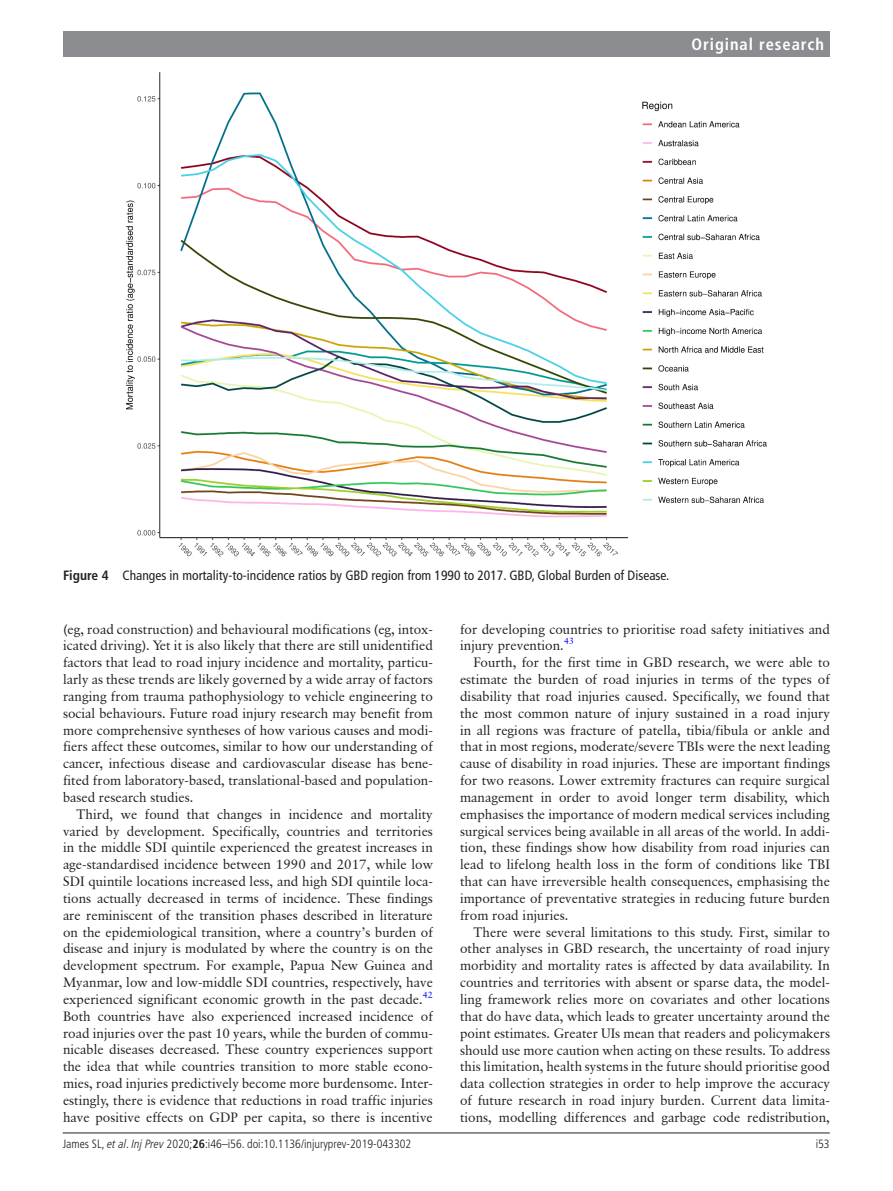
<style>
.page{position:relative;width:893px;height:1191px;background:#fff}
.page>*{position:absolute;margin:0;border:0;box-sizing:border-box;transform-origin:0 0}
.t1{font:700 condensed 16.5px "Frutiger LT Pro";letter-spacing:.055em;color:#fff}
.t2{font:13.5px/16.8px "Classical Garamond BT";color:#231f20;text-align:justify}
.t3{font:condensed 13.5px "Frutiger LT Pro";color:#231f20}
.t4{font:300 condensed 12px "Frutiger LT Pro";color:#231f20}
.t5{font:9px "Classical Garamond BT";color:#00f}
.s1{font-weight:700}
.s2{font-style:italic}
</style>
<div class="page">
<hr style="left:63px;top:1132px;width:767px;height:1px;background:#231f20">
<div style="left:63px;top:31px;width:767px;height:25px;background:#8a8c8f"></div>
<img style="left:126px;top:72px;width:641px;height:484px">
<p class="t1" style="left:692px;top:34px;width:134px">Original research</p>
<p class="t3" style="left:63px;top:567px;width:608px"><span class="s1">Figure 4</span> Changes in mortality-to-incidence ratios by GBD region from 1990 to 2017. GBD, Global Burden of Disease.</p>
<p class="t2" style="left:63px;top:620px;width:371px">(eg, road construction) and behavioural modifications (eg, intox&shy;icated driving). Yet it is also likely that there are still unidentified factors that lead to road injury incidence and mortality, particu&shy;larly as these trends are likely governed by a wide array of factors ranging from trauma pathophysiology to vehicle engineering to social behaviours. Future road injury research may benefit from more comprehensive syntheses of how various causes and modi&shy;fiers affect these outcomes, similar to how our understanding of cancer, infectious disease and cardiovascular disease has bene&shy;fited from laboratory-based, translational-based and population&shy;based research studies.</p>
<p class="t2" style="left:63px;top:805px;width:371px;text-indent:14px">Third, we found that changes in incidence and mortality varied by development. Specifically, countries and territories in the middle SDI quintile experienced the greatest increases in age-standardised incidence between 1990 and 2017, while low SDI quintile locations increased less, and high SDI quintile loca&shy;tions actually decreased in terms of incidence. These findings are reminiscent of the transition phases described in literature on the epidemiological transition, where a country’s burden of disease and injury is modulated by where the country is on the development spectrum. For example, Papua New Guinea and Myanmar, low and low-middle SDI countries, respectively, have experienced significant economic growth in the past decade.</p>
<p class="t5" style="left:423px;top:989px;width:11px">42</p>
<p class="t2" style="left:63px;top:1007px;width:371px">Both countries have also experienced increased incidence of road injuries over the past 10 years, while the burden of commu&shy;nicable diseases decreased. These country experiences support the idea that while countries transition to more stable econo&shy;mies, road injuries predictively become more burdensome. Inter&shy;estingly, there is evidence that reductions in road traffic injuries have positive effects on GDP per capita, so there is incentive</p>
<p class="t2" style="left:460px;top:620px;width:371px">for developing countries to prioritise road safety initiatives and injury prevention.</p>
<p class="t5" style="left:564px;top:635px;width:11px">43</p>
<p class="t2" style="left:460px;top:654px;width:371px;text-indent:14px">Fourth, for the first time in GBD research, we were able to estimate the burden of road injuries in terms of the types of disability that road injuries caused. Specifically, we found that the most common nature of injury sustained in a road injury in all regions was fracture of patella, tibia/fibula or ankle and that in most regions, moderate/severe TBIs were the next leading cause of disability in road injuries. These are important findings for two reasons. Lower extremity fractures can require surgical management in order to avoid longer term disability, which emphasises the importance of modern medical services including surgical services being available in all areas of the world. In addi&shy;tion, these findings show how disability from road injuries can lead to lifelong health loss in the form of conditions like TBI that can have irreversible health consequences, emphasising the importance of preventative strategies in reducing future burden from road injuries.</p>
<p class="t2" style="left:460px;top:923px;width:371px;text-indent:14px">There were several limitations to this study. First, similar to other analyses in GBD research, the uncertainty of road injury morbidity and mortality rates is affected by data availability. In countries and territories with absent or sparse data, the model&shy;ling framework relies more on covariates and other locations that do have data, which leads to greater uncertainty around the point estimates. Greater UIs mean that readers and policymakers should use more caution when acting on these results. To address this limitation, health systems in the future should prioritise good data collection strategies in order to help improve the accuracy of future research in road injury burden. Current data limita&shy;tions, modelling differences and garbage code redistribution,</p>
<p class="t4" style="left:63px;top:1136px;width:350px">James SL, <span class="s2">et al</span>. <span class="s2">Inj Prev</span> 2020;<span class="s1">26</span>:i46–i56. doi:10.1136/injuryprev-2019-043302</p>
<p class="t4" style="left:816px;top:1136px;width:15px">i53</p>
</div>
